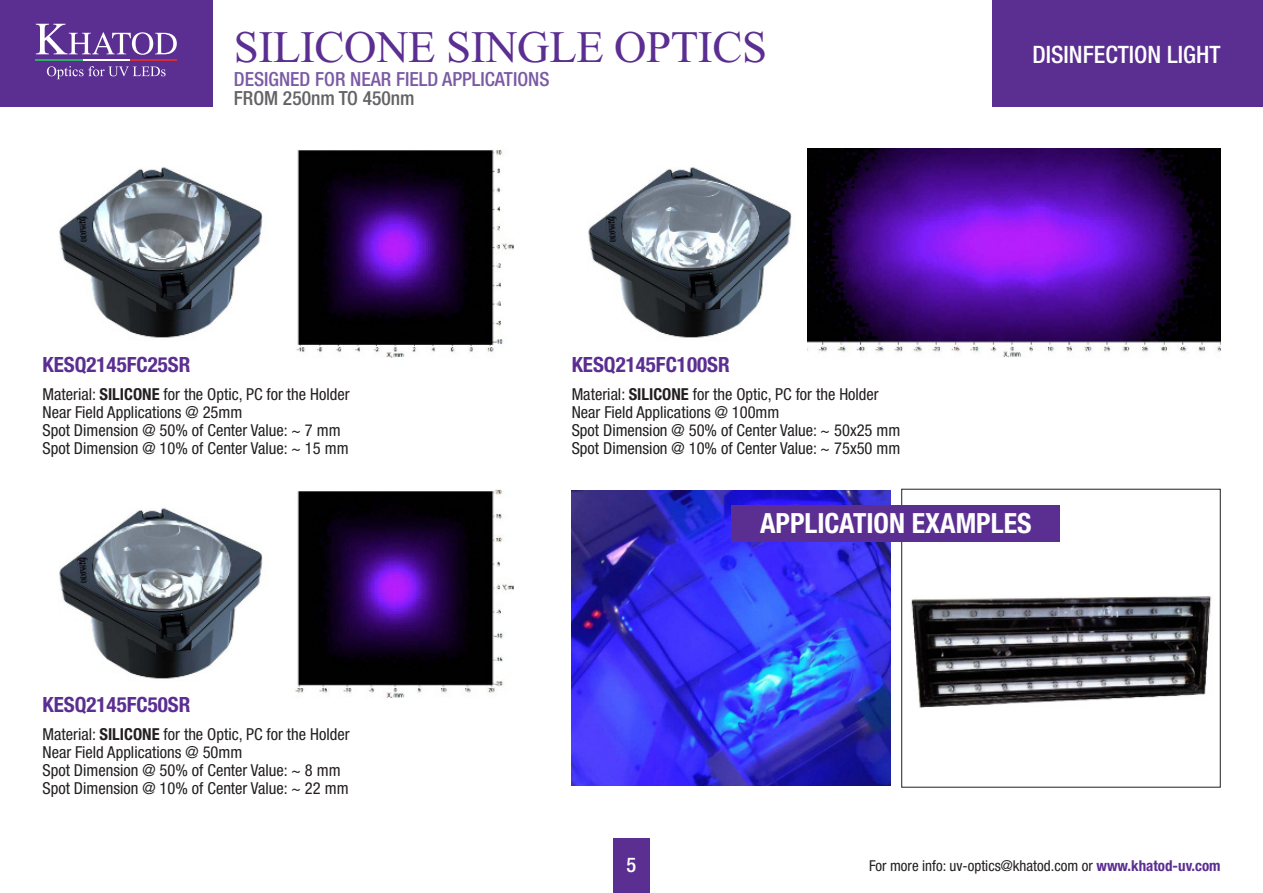
<style>
.page{position:relative;width:1263px;height:893px;background:#fff}
.page>*{position:absolute;margin:0;border:0;box-sizing:border-box;transform-origin:0 0}
.t1{font:45px "Times New Roman";letter-spacing:-.01em;color:#5b2e91}
.t2{font:700 condensed 27.9px "Helvetica Neue LT Std";color:#fff}
.t3{font:500 condensed 24px "Helvetica Neue LT Std";color:#fff}
.t4{font:700 condensed 21px "Helvetica Neue LT Std";color:#5b2e91}
.t5{font:500 condensed 20.4px "Helvetica Neue LT Std";color:#fff}
.t6{font:500 condensed 19.5px "Helvetica Neue LT Std";color:#7b5aa5}
.t7{font:500 condensed 19.5px "Helvetica Neue LT Std";color:#636366}
.t8{font:condensed 16.5px/18px "Helvetica Neue LT Std";color:#231f20}
.t9{font:condensed 15px "Helvetica Neue LT Std";color:#231f20}
.s1{font-weight:700}
.s2{font-weight:700;color:#5b2e91}
</style>
<div class="page">
<div style="left:0;top:0;width:213px;height:106px;background:#5b2e91"></div>
<svg style="left:36px;top:24px;width:141px;height:31px"></svg>
<hr style="left:130px;top:59px;width:47px;height:2px;background:#ce3035">
<hr style="left:83px;top:59px;width:47px;height:2px;background:#fff">
<hr style="left:36px;top:59px;width:47px;height:2px;background:#33ad65">
<svg style="left:47px;top:66px;width:119px;height:13px"></svg>
<div style="left:613px;top:838px;width:37px;height:55px;background:#5b2e91"></div>
<div style="left:992px;top:0;width:271px;height:106px;background:#5b2e91"></div>
<img style="left:59px;top:150px;width:454px;height:207px">
<img style="left:588px;top:149px;width:632px;height:208px">
<img style="left:59px;top:489px;width:454px;height:208px">
<img style="left:572px;top:491px;width:319px;height:295px">
<img style="left:911px;top:596px;width:301px;height:112px">
<div style="left:732px;top:505px;width:328px;height:37px;background:#5b2e91"></div>
<h1 class="t1" style="left:234px;top:20px;width:535px">SILICONE SINGLE OPTICS</h1>
<p class="t6" style="left:234px;top:72px;width:317px">DESIGNED FOR NEAR FIELD APPLICATIONS</p>
<p class="t7" style="left:234px;top:92px;width:182px">FROM 250nm TO 450nm</p>
<p class="t4" style="left:43px;top:357px;width:150px">KESQ2145FC25SR</p>
<p class="t8" style="left:43px;top:386px;width:309px">Material: <span class="s1">SILICONE</span> for the Optic, PC for the Holder Near Field Applications @ 25mm<br>Spot Dimension @ 50% of Center Value: ~ 7 mm Spot Dimension @ 10% of Center Value: ~ 15 mm</p>
<p class="t4" style="left:572px;top:357px;width:160px">KESQ2145FC100SR</p>
<p class="t8" style="left:572px;top:386px;width:330px">Material: <span class="s1">SILICONE</span> for the Optic, PC for the Holder Near Field Applications @ 100mm<br>Spot Dimension @ 50% of Center Value: ~ 50x25 mm Spot Dimension @ 10% of Center Value: ~ 75x50 mm</p>
<h3 class="t3" style="left:1032px;top:46px;width:189px">DISINFECTION LIGHT</h3>
<p class="t4" style="left:43px;top:697px;width:150px">KESQ2145FC50SR</p>
<p class="t8" style="left:43px;top:726px;width:309px">Material: <span class="s1">SILICONE</span> for the Optic, PC for the Holder Near Field Applications @ 50mm<br>Spot Dimension @ 50% of Center Value: ~ 8 mm Spot Dimension @ 10% of Center Value: ~ 22 mm</p>
<h2 class="t2" style="left:760px;top:513px;width:273px">APPLICATION EXAMPLES</h2>
<p class="t5" style="left:627px;top:857px;width:11px">5</p>
<p class="t9" style="left:869px;top:860px;width:353px">For more info: uv-optics@khatod.com or <span class="s2">www.khatod-uv.com</span></p>
</div>
